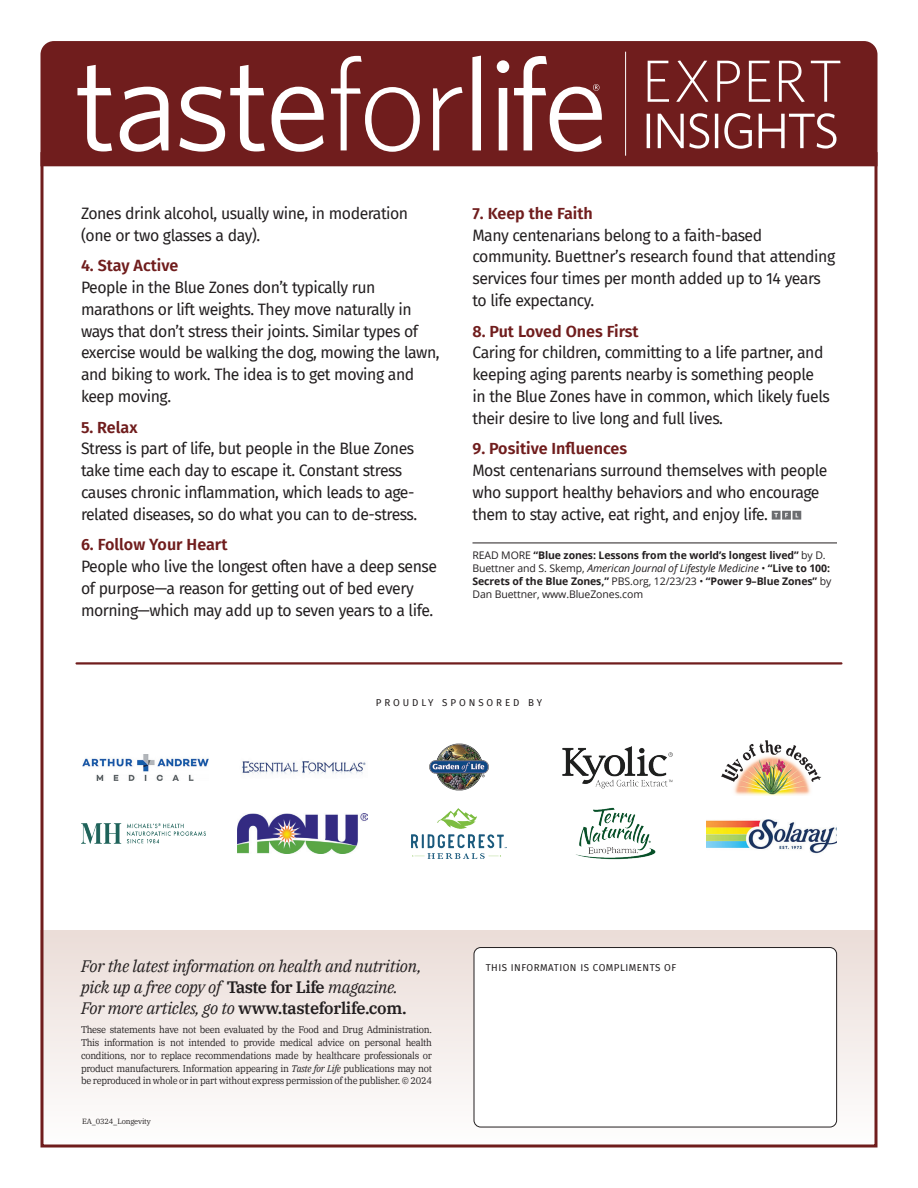
<style>
.page{position:relative;width:918px;height:1188px;background:#fff}
.page>*{position:absolute;margin:0;border:0;box-sizing:border-box;transform-origin:0 0}
.t1{font:italic 16.5px/21px "IBM Plex Serif";letter-spacing:-.02em;color:#231f20}
.EA_Paragraph_1{font:16.2px/21.8px "Fira Sans";letter-spacing:-.03em;color:#231f20}
.t2{font:600 16.2px "Fira Sans";color:#701d1d}
.SM_Sources{font:700 10.5px/12.8px "Open Sans";letter-spacing:-.01em;color:#231f20}
.t3{font:9.75px/12.8px "IBM Plex Serif";letter-spacing:-.03em;color:#231f20;text-align:justify;scale:.95 1}
.t4{font:9.75px "Fira Sans";letter-spacing:.05em;color:#231f20}
.t5{font:9.75px "Fira Sans";letter-spacing:.3em;color:#231f20}
.t6{font:7.5px "IBM Plex Serif";letter-spacing:-.02em;color:#231f20}
.s1{font-weight:400}
.s2{font-weight:400;font-style:italic}
.s3{font-weight:600;font-style:normal}
.s4{font-style:italic}
</style>
<div class="page">
<svg style="left:40px;top:930px;width:838px;height:218px"></svg>
<div style="left:40px;top:41px;width:838px;height:125px;background:#701d1d"></div>
<hr style="left:625px;top:52px;width:1px;height:104px;background:#fff">
<svg style="left:647px;top:113px;width:190px;height:36px"></svg>
<svg style="left:648px;top:60px;width:193px;height:42px;background:#894545"></svg>
<svg style="left:77px;top:56px;width:525px;height:96px;fill:#701d1d"></svg>
<svg style="left:593px;top:84px;width:6px;height:7px"></svg>
<div style="left:474px;top:948px;width:363px;height:179px;background:#fff;border-radius:7px"></div>
<div style="left:474px;top:947px;width:363px;height:180px;border:1px solid #231f20;border-radius:7px"></div>
<hr style="left:472px;top:543px;width:365px;height:1px;background:#231f20">
<svg style="left:772px;top:511px;width:29px;height:9px"></svg>
<hr style="left:77px;top:662px;width:764px;height:3px;background:#701d1d">
<img style="left:83px;top:754px;width:126px;height:27px">
<img style="left:82px;top:824px;width:124px;height:19px">
<img style="left:429px;top:743px;width:60px;height:48px">
<img style="left:576px;top:807px;width:80px;height:53px">
<img style="left:721px;top:740px;width:101px;height:56px">
<img style="left:411px;top:808px;width:96px;height:50px">
<img style="left:562px;top:746px;width:111px;height:43px">
<img style="left:241px;top:761px;width:125px;height:13px">
<img style="left:238px;top:814px;width:129px;height:39px">
<img style="left:707px;top:819px;width:130px;height:35px">
<p class="EA_Paragraph_1" style="left:81px;top:202px;width:329px">Zones drink alcohol, usually wine, in moderation (one or two glasses a day).</p>
<p class="t2" style="left:81px;top:252px;width:99px">4. Stay Active</p>
<p class="EA_Paragraph_1" style="left:81px;top:276px;width:360px">People in the Blue Zones don’t typically run marathons or lift weights. They move naturally in ways that don’t stress their joints. Similar types of exercise would be walking the dog, mowing the lawn, and biking to work. The idea is to get moving and keep moving.</p>
<p class="t2" style="left:81px;top:414px;width:58px">5. Relax</p>
<p class="EA_Paragraph_1" style="left:81px;top:437px;width:338px">Stress is part of life, but people in the Blue Zones take time each day to escape it. Constant stress causes chronic inflammation, which leads to age&shy;related diseases, so do what you can to de-stress.</p>
<p class="t2" style="left:81px;top:531px;width:148px">6. Follow Your Heart</p>
<p class="EA_Paragraph_1" style="left:81px;top:555px;width:358px">People who live the longest often have a deep sense of purpose—a reason for getting out of bed every morning—which may add up to seven years to a life.</p>
<p class="t2" style="left:472px;top:200px;width:122px">7. Keep the Faith</p>
<p class="EA_Paragraph_1" style="left:472px;top:224px;width:364px">Many centenarians belong to a faith-based community. Buettner’s research found that attending services four times per month added up to 14 years to life expectancy.</p>
<p class="t2" style="left:472px;top:318px;width:168px">8. Put Loved Ones First</p>
<p class="EA_Paragraph_1" style="left:472px;top:341px;width:359px">Caring for children, committing to a life partner, and keeping aging parents nearby is something people in the Blue Zones have in common, which likely fuels their desire to live long and full lives.</p>
<p class="t2" style="left:472px;top:435px;width:156px">9. Positive Influences</p>
<p class="EA_Paragraph_1" style="left:472px;top:459px;width:356px">Most centenarians surround themselves with people who support healthy behaviors and who encourage them to stay active, eat right, and enjoy life.</p>
<p class="SM_Sources" style="left:472px;top:549px;width:360px"><span class="s1">READ MORE</span> “Blue zones: Lessons from the world’s longest lived” <span class="s1">by D.<br>Buettner and S. Skemp,</span> <span class="s2">American Journal of Lifestyle Medicine</span> <span class="s1">•</span> “Live to 100:<br>Secrets of the Blue Zones,” <span class="s1">PBS.org, 12/23/23 •</span> “Power 9–Blue Zones” <span class="s1">by Dan Buettner, www.BlueZones.com</span></p>
<p class="t5" style="left:376px;top:696px;width:168px">PROUDLY SPONSORED BY</p>
<p class="t1" style="left:81px;top:954px;width:342px">For the latest information on health and nutrition, pick up a free copy of <span class="s3">Taste for Life</span> magazine.<br>For more articles, go to <span class="s3">www.tasteforlife.com.</span></p>
<p class="t3" style="left:81px;top:1023px;width:371px">These statements have not been evaluated by the Food and Drug Administration.<br>This information is not intended to provide medical advice on personal health conditions, nor to replace recommendations made by healthcare professionals or product manufacturers. Information appearing in <span class="s4">Taste for Life</span> publications may not be reproduced in whole or in part without express permission of the publisher. © 2024</p>
<p class="t6" style="left:82px;top:1115px;width:70px">EA_0324_Longevity</p>
<p class="t4" style="left:486px;top:960px;width:192px">THIS INFORMATION IS COMPLIMENTS OF</p>
</div>
